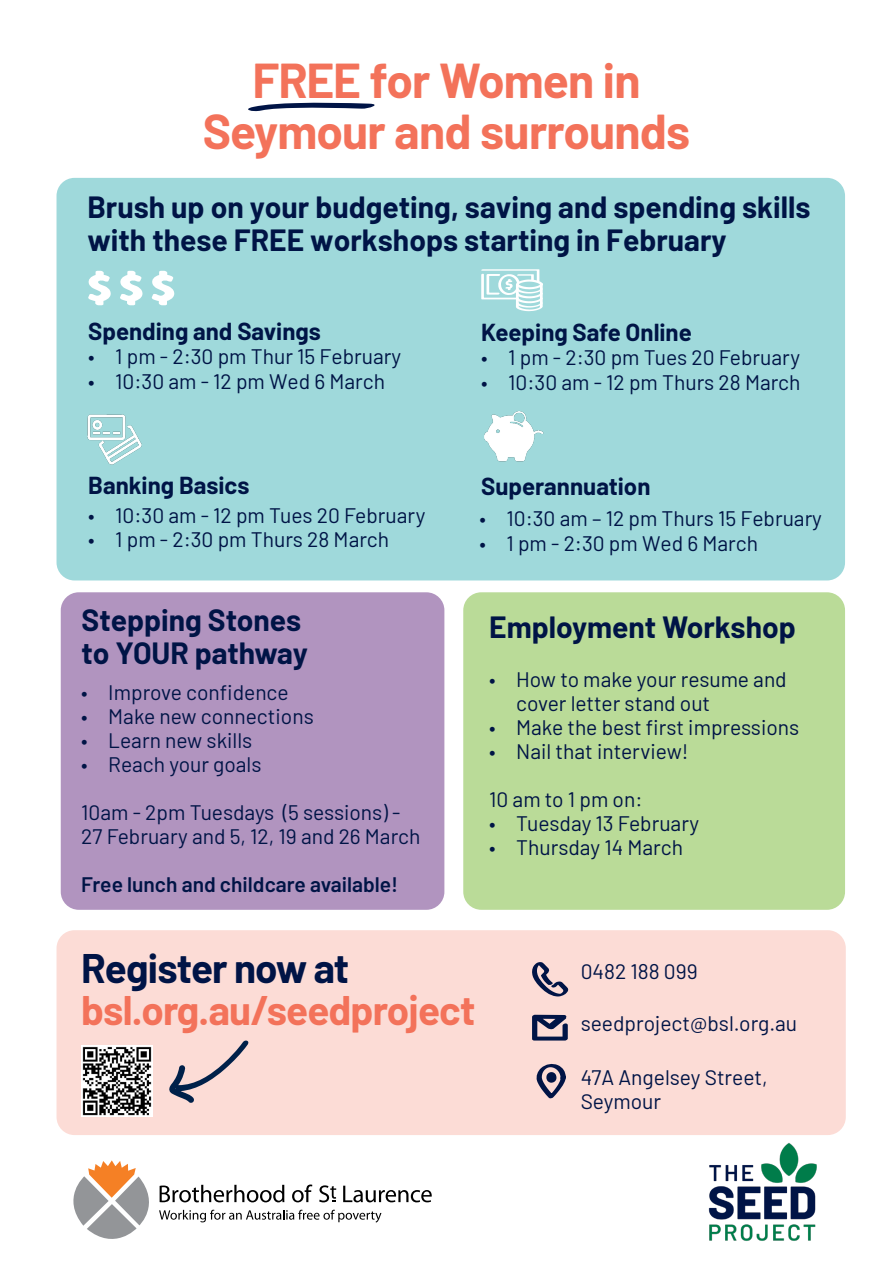
<style>
.page{position:relative;width:893px;height:1263px;background:#fff}
.page>*{position:absolute;margin:0;border:0;box-sizing:border-box;transform-origin:0 0}
.Cover_H1{font:700 47.85px/50.8px "Barlow";letter-spacing:-.02em;color:#f3725a;text-align:center}
.Cover_H2{font:700 40.35px/41.8px "Barlow";letter-spacing:-.02em;color:#f3725a}
.t1{font:700 30px/33px "Barlow";color:#001446}
.t2{font:700 24px "Barlow";color:#001446}
.t3{font:21px/24px "Barlow";color:#001446}
.t4{font:600 21px "Barlow";color:#001446}
.s1{color:#001446}
</style>
<div class="page">
<img style="left:708px;top:1143px;width:109px;height:98px">
<div style="left:57px;top:178px;width:788px;height:402px;background:#9fd9db;border-radius:18px"></div>
<div style="left:61px;top:592px;width:383px;height:318px;background:#b194bf;border-radius:18px"></div>
<div style="left:463px;top:592px;width:382px;height:318px;background:#badb98;border-radius:18px"></div>
<svg style="left:481px;top:269px;width:62px;height:42px"></svg>
<svg style="left:248px;top:102px;width:127px;height:10px"></svg>
<svg style="left:88px;top:271px;width:23px;height:34px"></svg>
<svg style="left:120px;top:271px;width:23px;height:34px"></svg>
<svg style="left:151px;top:271px;width:24px;height:34px"></svg>
<img style="left:484px;top:411px;width:60px;height:51px">
<img style="left:87px;top:414px;width:55px;height:51px">
<div style="left:57px;top:930px;width:789px;height:205px;background:#fcdcd6;border-radius:18px"></div>
<img style="left:82px;top:1045px;width:71px;height:72px">
<svg style="left:536px;top:1063px;width:30px;height:36px"></svg>
<svg style="left:532px;top:962px;width:36px;height:34px"></svg>
<svg style="left:532px;top:1015px;width:36px;height:25px"></svg>
<svg style="left:169px;top:1040px;width:80px;height:63px"></svg>
<svg style="left:73px;top:1160px;width:359px;height:79px"></svg>
<p class="Cover_H1" style="left:203px;top:52px;width:489px">FREE for Women in<br>Seymour and surrounds</p>
<p class="t1" style="left:87px;top:189px;width:725px">Brush up on your budgeting, saving and spending skills with these FREE workshops starting in February</p>
<p class="t2" style="left:88px;top:313px;width:234px">Spending and Savings</p>
<p class="t3" style="left:88px;top:343px;width:314px">• 1 pm - 2:30 pm Thur 15 February</p>
<p class="t3" style="left:88px;top:368px;width:298px">• 10:30 am - 12 pm Wed 6 March</p>
<p class="t2" style="left:88px;top:468px;width:163px">Banking Basics</p>
<p class="t3" style="left:88px;top:502px;width:339px">• 10:30 am - 12 pm Tues 20 February</p>
<p class="t3" style="left:88px;top:526px;width:302px">• 1 pm - 2:30 pm Thurs 28 March</p>
<p class="t1" style="left:82px;top:601px;width:228px">Stepping Stones to YOUR pathway</p>
<p class="t3" style="left:81px;top:678px;width:209px">• Improve confidence</p>
<p class="t3" style="left:81px;top:702px;width:234px">• Make new connections</p>
<p class="t3" style="left:81px;top:726px;width:173px">• Learn new skills</p>
<p class="t3" style="left:81px;top:750px;width:182px">• Reach your goals</p>
<p class="t3" style="left:81px;top:798px;width:341px">10am - 2pm Tuesdays (5 sessions) -<br>27 February and 5, 12, 19 and 26 March</p>
<p class="t4" style="left:81px;top:868px;width:319px">Free lunch and childcare available!</p>
<p class="t2" style="left:481px;top:315px;width:212px">Keeping Safe Online</p>
<p class="t3" style="left:481px;top:344px;width:320px">• 1 pm - 2:30 pm Tues 20 February</p>
<p class="t3" style="left:481px;top:369px;width:321px">• 10:30 am - 12 pm Thurs 28 March</p>
<p class="t2" style="left:481px;top:468px;width:171px">Superannuation</p>
<p class="t3" style="left:479px;top:505px;width:344px">• 10:30 am – 12 pm Thurs 15 February</p>
<p class="t3" style="left:479px;top:530px;width:280px">• 1 pm - 2:30 pm Wed 6 March</p>
<p class="t1" style="left:489px;top:608px;width:308px">Employment Workshop</p>
<p class="t3" style="left:516px;top:666px;width:272px;text-indent:-27px">• How to make your resume and cover letter stand out</p>
<p class="t3" style="left:489px;top:714px;width:312px">• Make the best first impressions</p>
<p class="t3" style="left:489px;top:738px;width:201px">• Nail that interview!</p>
<p class="t3" style="left:489px;top:786px;width:155px">10 am to 1 pm on:</p>
<p class="t3" style="left:489px;top:810px;width:212px">• Tuesday 13 February</p>
<p class="t3" style="left:489px;top:834px;width:195px">• Thursday 14 March</p>
<p class="Cover_H2" style="left:81px;top:945px;width:396px"><span class="s1">Register now at </span>bsl.org.au/seedproject</p>
<p class="t3" style="left:581px;top:957px;width:119px">0482 188 099</p>
<p class="t3" style="left:581px;top:1010px;width:218px">seedproject@bsl.org.au</p>
<p class="t3" style="left:581px;top:1064px;width:188px">47A Angelsey Street,<br>Seymour</p>
</div>
